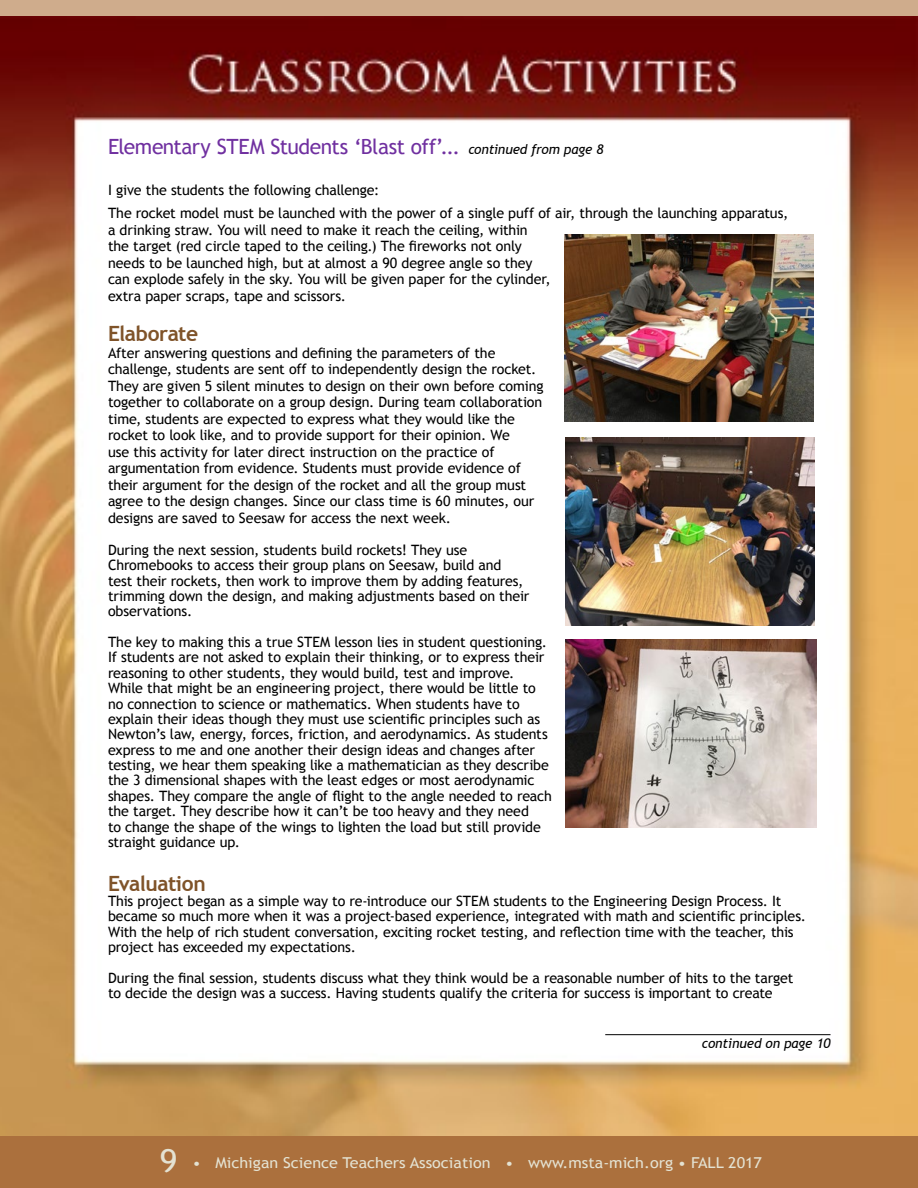
<style>
.page{position:relative;width:918px;height:1188px;background:#fff}
.page>*{position:absolute;margin:0;border:0;box-sizing:border-box;transform-origin:0 0}
.t1{font:21px "Trebuchet MS";letter-spacing:-.02em;color:#7030a0}
.t2{font:700 21px "Trebuchet MS";letter-spacing:-.02em;color:#7f5329}
.t3{font:15px "Trebuchet MS";color:#e4e2d2;scale:1.08 1}
.t4{font:14.25px/15.5px "Trebuchet MS";letter-spacing:-.01em;color:#000}
.t5{font:italic 13.5px "Trebuchet MS";letter-spacing:-.005em;color:#000}
.s1{font-style:italic;font-size:13.5px;color:#000}
.s2{font-size:31.5px}
</style>
<div class="page">
<div style="left:0;top:1134px;width:918px;height:54px;background:#ab703d"></div>
<div style="left:0;top:0;width:918px;height:18px;background:#cfac8c"></div>
<img style="left:0;top:17px;width:918px;height:1118px">
<img style="left:565px;top:234px;width:249px;height:187px">
<img style="left:565px;top:437px;width:250px;height:188px">
<img style="left:566px;top:639px;width:250px;height:188px">
<hr style="left:605px;top:1034px;width:226px;height:1px;background:#000">
<h1 class="t1" style="left:108px;top:134px;width:497px">Elementary STEM Students ‘Blast off’... <span class="s1">continued from page 8</span></h1>
<p class="t4" style="left:108px;top:179px;width:682px;line-height:23.2px">I give the students the following challenge:<br>The rocket model must be launched with the power of a single puff of air, through the launching apparatus,</p>
<p class="t4" style="left:108px;top:222px;width:444px;line-height:16.5px">a drinking straw. You will need to make it reach the ceiling, within the target (red circle taped to the ceiling.) The fireworks not only needs to be launched high, but at almost a 90 degree angle so they can explode safely in the sky. You will be given paper for the cylinder, extra paper scraps, tape and scissors.</p>
<h1 class="t2" style="left:108px;top:321px;width:92px">Elaborate</h1>
<p class="t4" style="left:108px;top:345px;width:437px;line-height:16.5px">After answering questions and defining the parameters of the challenge, students are sent off to independently design the rocket.<br>They are given 5 silent minutes to design on their own before coming together to collaborate on a group design. During team collaboration time, students are expected to express what they would like the rocket to look like, and to provide support for their opinion. We<br>use this activity for later direct instruction on the practice of argumentation from evidence. Students must provide evidence of their argument for the design of the rocket and all the group must agree to the design changes. Since our class time is 60 minutes, our designs are saved to Seesaw for access the next week.</p>
<p class="t4" style="left:108px;top:542px;width:423px">During the next session, students build rockets! They use Chromebooks to access their group plans on Seesaw, build and test their rockets, then work to improve them by adding features, trimming down the design, and making adjustments based on their observations.</p>
<p class="t4" style="left:108px;top:635px;width:445px">The key to making this a true STEM lesson lies in student questioning.<br>If students are not asked to explain their thinking, or to express their reasoning to other students, they would build, test and improve.<br>While that might be an engineering project, there would be little to no connection to science or mathematics. When students have to explain their ideas though they must use scientific principles such as Newton’s law, energy, forces, friction, and aerodynamics. As students express to me and one another their design ideas and changes after testing, we hear them speaking like a mathematician as they describe the 3 dimensional shapes with the least edges or most aerodynamic shapes. They compare the angle of flight to the angle needed to reach the target. They describe how it can’t be too heavy and they need<br>to change the shape of the wings to lighten the load but still provide straight guidance up.</p>
<h1 class="t2" style="left:108px;top:870px;width:99px">Evaluation</h1>
<p class="t4" style="left:108px;top:894px;width:700px">This project began as a simple way to re-introduce our STEM students to the Engineering Design Process. It became so much more when it was a project-based experience, integrated with math and scientific principles.<br>With the help of rich student conversation, exciting rocket testing, and reflection time with the teacher, this project has exceeded my expectations.</p>
<p class="t4" style="left:108px;top:970px;width:687px">During the final session, students discuss what they think would be a reasonable number of hits to the target to decide the design was a success. Having students qualify the criteria for success is important to create</p>
<p class="t5" style="left:702px;top:1035px;width:130px">continued on page 10</p>
<p class="t3" style="left:160px;top:1154px;width:559px"><span class="s2">9</span> • Michigan Science Teachers Association • www.msta-mich.org • FALL 2017</p>
</div>
